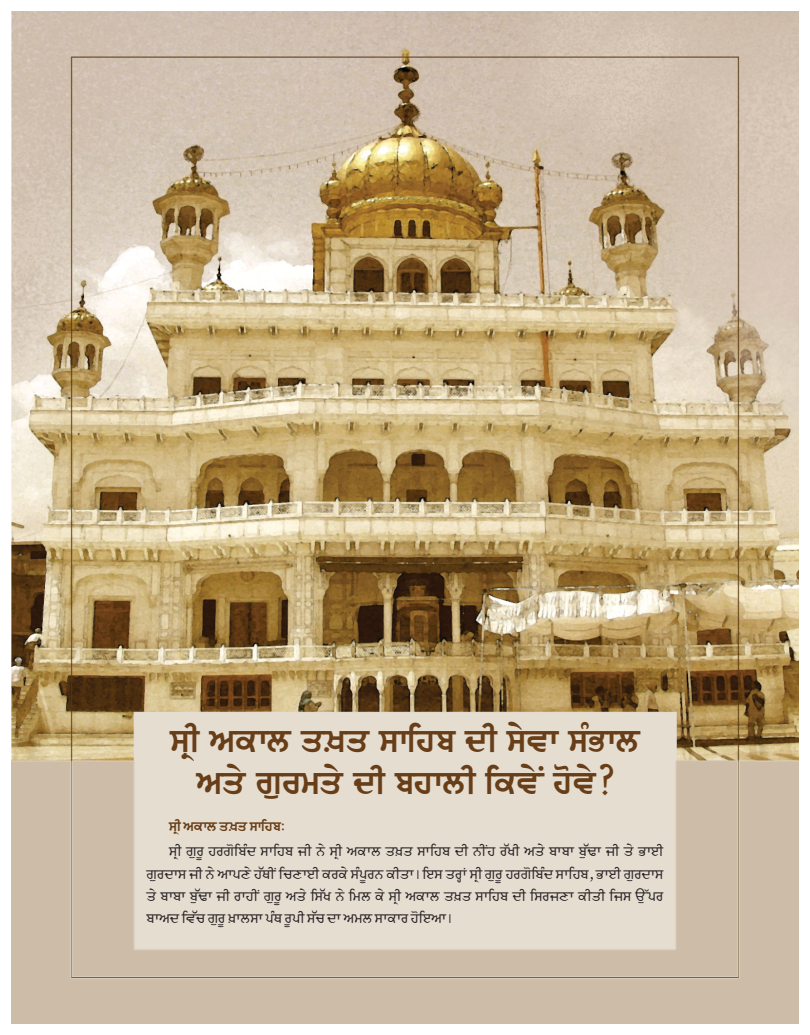
<style>
.page{position:relative;width:810px;height:1035px;background:#fff}
.page>*{position:absolute;margin:0;border:0;box-sizing:border-box;transform-origin:0 0}
.t1{font:35px/42px "NOOR Bold A";color:#673e17;text-align:center}
.t2{font:14.38px/22.2px "NOOR Normal A";color:#231f20;text-align:justify}
.t3{font:14.38px "NOOR Bold A";color:#673e17}
</style>
<div class="page">
<div style="left:11px;top:11px;width:788px;height:1013px;background:#cdbda8"></div>
<img style="left:11px;top:11px;width:788px;height:968px">
<h1 class="t1" style="left:170px;top:718px;width:471px">SRI AKWL Q^Q SWIHB DI SYVW SMBWL<br>AQYGURMQYDI BHWLI IKVYN HOVY?</h1>
<p class="t3" style="left:169px;top:817px;width:118px">SRI AKWL Q^Q SWIHB:</p>
<p class="t2" style="left:147px;top:840px;width:518px;text-indent:23px">SRI GURUHRGOIBMD SWIHB JI NY SRI AKWL Q^Q SWIHB DI NINH R`KI AQY BWBW BU`FW JI QY BWEI GURDWS JI NY AWPXY H`QIN ICXWEI KRKY SMPURN KIQW [ IES QRHW SRI GURUHRGOIBMD SWIHB, BWEI GURDWS QY BWBW BU`FW JI RWHIN GURUAQY IS`K NY IML KY SRI AKWL Q^Q SWIHB DI ISRJXW KIQI IJS AU~PR BWAD IV`C GURU^WLSW PMQ RUPI S`C DW AML SWKWR HOIEAW [</p>
</div>
